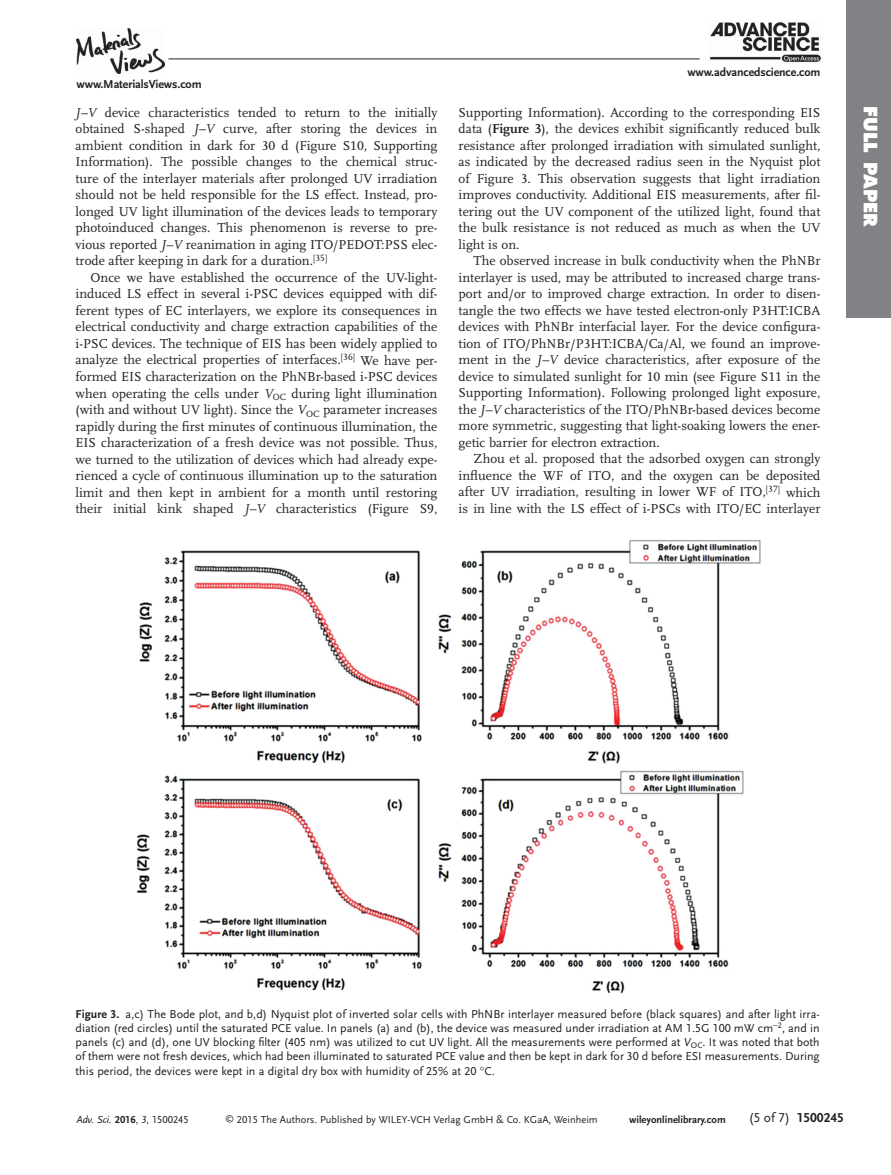
<style>
.page{position:relative;width:891px;height:1175px;background:#fff}
.page>*{position:absolute;margin:0;border:0;box-sizing:border-box;transform-origin:0 0}
.t1{font:800 18px "Futura";letter-spacing:.005em;color:#fff}
.t2{font:13.5px/16.5px "Scala LF";color:#231f20;text-align:justify}
.t3{font:700 13.5px "Scala Sans LF";color:#231f20}
.t4{font:12px/14.2px "Scala Sans LF";color:#231f20;text-align:justify}
.t5{font:700 12px "Scala Sans LF";letter-spacing:-.01em;color:#231f20}
.t6{font:10.5px "Scala Sans LF";color:#231f20}
.t7{font:700 10.5px "Scala Sans LF";color:#231f20}
.t8{font:italic 10.5px "Scala Sans LF";color:#231f20}
.s1{font-style:italic}
.s2{font-weight:700}
.s3{font-weight:700;font-style:normal}
.s4{font-style:normal}
.s5{font-size:9px}
.s6{font-weight:400}
</style>
<div class="page">
<div style="left:846px;top:0;width:45px;height:317px;background:#808285"></div>
<img style="left:77px;top:28px;width:88px;height:45px">
<hr style="left:168px;top:59px;width:532px;height:1px;background:#231f20">
<img style="left:710px;top:22px;width:111px;height:41px">
<img style="left:136px;top:539px;width:625px;height:455px">
<p class="t5" style="left:77px;top:79px;width:127px">www.MaterialsViews.com</p>
<p class="t2" style="left:76px;top:105px;width:363px"><span class="s1">J–V</span> device characteristics tended to return to the initially obtained S-shaped <span class="s1">J–V</span> curve, after storing the devices in ambient condition in dark for 30 d (Figure S10, Supporting Information). The possible changes to the chemical struc&shy;ture of the interlayer materials after prolonged UV irradiation should not be held responsible for the LS effect. Instead, pro&shy;longed UV light illumination of the devices leads to temporary photoinduced changes. This phenomenon is reverse to pre&shy;vious reported <span class="s1">J–V</span> reanimation in aging ITO/PEDOT:PSS elec&shy;trode after keeping in dark for a duration. <sup>[</sup> <sup>35</sup> <sup>]</sup></p>
<p class="t2" style="left:76px;top:270px;width:363px;text-indent:15px">Once we have established the occurrence of the UV-light&shy;induced LS effect in several i-PSC devices equipped with dif&shy;ferent types of EC interlayers, we explore its consequences in electrical conductivity and charge extraction capabilities of the i-PSC devices. The technique of EIS has been widely applied to analyze the electrical properties of interfaces. <sup>[</sup> <sup>36</sup> <sup>]</sup> We have per&shy;formed EIS characterization on the PhNBr-based i-PSC devices when operating the cells under <span class="s1">V</span><sub>OC</sub> during light illumination (with and without UV light). Since the <span class="s1">V</span><sub>OC</sub> parameter increases rapidly during the first minutes of continuous illumination, the EIS characterization of a fresh device was not possible. Thus, we turned to the utilization of devices which had already expe&shy;rienced a cycle of continuous illumination up to the saturation limit and then kept in ambient for a month until restoring their initial kink shaped <span class="s1">J–V</span> characteristics (Figure S9,</p>
<p class="t5" style="left:687px;top:66px;width:135px">www.advancedscience.com</p>
<p class="t2" style="left:459px;top:105px;width:363px">Supporting Information). According to the corresponding EIS data ( <span class="s2">Figure 3</span> ), the devices exhibit significantly reduced bulk resistance after prolonged irradiation with simulated sunlight, as indicated by the decreased radius seen in the Nyquist plot of Figure 3 . This observation suggests that light irradiation improves conductivity. Additional EIS measurements, after fil&shy;tering out the UV component of the utilized light, found that the bulk resistance is not reduced as much as when the UV light is on.</p>
<p class="t2" style="left:459px;top:253px;width:363px;text-indent:15px">The observed increase in bulk conductivity when the PhNBr interlayer is used, may be attributed to increased charge trans&shy;port and/or to improved charge extraction. In order to disen&shy;tangle the two effects we have tested electron-only P3HT:ICBA devices with PhNBr interfacial layer. For the device configura&shy;tion of ITO/PhNBr/P3HT:ICBA/Ca/Al, we found an improve&shy;ment in the <span class="s1">J–V</span> device characteristics, after exposure of the device to simulated sunlight for 10 min (see Figure S11 in the Supporting Information). Following prolonged light exposure, the <span class="s1">J–V</span> characteristics of the ITO/PhNBr-based devices become more symmetric, suggesting that light-soaking lowers the ener&shy;getic barrier for electron extraction.</p>
<p class="t2" style="left:459px;top:451px;width:363px;text-indent:15px">Zhou et al. proposed that the adsorbed oxygen can strongly influence the WF of ITO, and the oxygen can be deposited after UV irradiation, resulting in lower WF of ITO, <sup>[</sup> <sup>37</sup> <sup>]</sup> which is in line with the LS effect of i-PSCs with ITO/EC interlayer</p>
<h1 class="t1" style="left:878px;top:106px;width:123px;rotate:90deg">FULL PAPER</h1>
<p class="t4" style="left:76px;top:1007px;width:746px"><span class="s2">Figure 3.</span> a,c) The Bode plot, and b,d) Nyquist plot of inverted solar cells with PhNBr interlayer measured before (black squares) and after light irra&shy;diation (red circles) until the saturated PCE value. In panels (a) and (b), the device was measured under irradiation at AM 1.5G 100 mW cm −<sup>2</sup> , and in panels (c) and (d), one UV blocking filter (405 nm) was utilized to cut UV light. All the measurements were performed at <span class="s1">V</span><sub>OC</sub> . It was noted that both of them were not fresh devices, which had been illuminated to saturated PCE value and then be kept in dark for 30 d before ESI measurements. During this period, the devices were kept in a digital dry box with humidity of 25% at 20 C.</p>
<p class="t8" style="left:77px;top:1114px;width:114px">Adv. Sci. <span class="s3">2016</span><span class="s4">,</span> 3<span class="s4">, 1500245</span></p>
<p class="t6" style="left:225px;top:1114px;width:374px"><span class="s5">©</span> 2015 The Authors. Published by WILEY-VCH Verlag GmbH &amp; Co. KGaA, Weinheim</p>
<p class="t7" style="left:629px;top:1114px;width:98px">wileyonlinelibrary.com</p>
<p class="t3" style="left:749px;top:1111px;width:97px"><span class="s6">(5 of 7)</span> 1500245</p>
</div>
